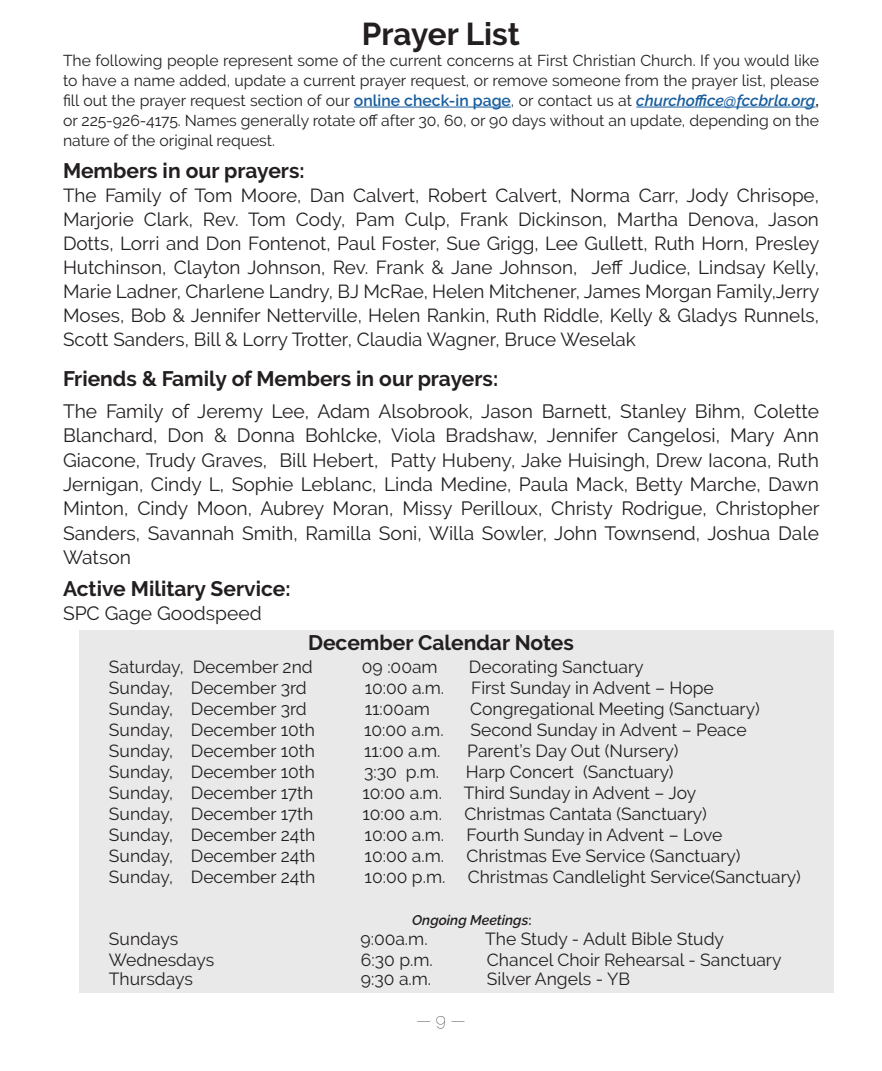
<style>
.page{position:relative;width:882px;height:1071px;background:#fff}
.page>*{position:absolute;margin:0;border:0;box-sizing:border-box;transform-origin:0 0}
.t1{font:700 31.5px "Raleway";color:#231f20}
.Subsection_Head{font:700 21px "Raleway";color:#231f20}
.Headline{font:700 21px "Raleway";color:#231f20}
.Subsection_Head-2{font:19.25px/24.3px "Raleway";color:#231f20;text-align:justify}
.Body_Text{font:18.9px/24px "Raleway";color:#231f20;text-align:justify}
.Body_Text-2{font:17.5px "Raleway";color:#231f20}
.t2{font:100 17.5px "Raleway";color:#231f20}
.t3{font:15.75px/20.1px "Raleway";color:#231f20;text-align:justify}
.Body_Text-3{font:italic 600 14px "Raleway";color:#231f20}
.s1{font-weight:600;color:#175d9e}
.s2{font-weight:600;font-style:italic;color:#175d9e}
.s3{font-weight:600}
.s4{font-style:normal}
</style>
<div class="page">
<hr style="left:354px;top:107px;width:157px;height:1px;background:#175d9e">
<hr style="left:636px;top:107px;width:180px;height:1px;background:#175d9e">
<div style="left:79px;top:630px;width:754px;height:362px;background:#e9e9e9"></div>
<p class="t1" style="left:362px;top:16px;width:160px">Prayer List</p>
<p class="t3" style="left:63px;top:50px;width:758px">The following people represent some of the current concerns at First Christian Church. If you would like to have a name added, update a current prayer request, or remove someone from the prayer list, please fill out the prayer request section of our <span class="s1">online check-in page</span>, or contact us at <span class="s2">churchoffice@fccbrla.org</span><span class="s3">, </span>or 225-926-4175. Names generally rotate off after 30, 60, or 90 days without an update, depending on the nature of the original request.</p>
<p class="Subsection_Head" style="left:63px;top:159px;width:243px">Members in our prayers:</p>
<p class="Body_Text" style="left:63px;top:183px;width:758px">The Family of Tom Moore, Dan Calvert, Robert Calvert, Norma Carr, Jody Chrisope, Marjorie Clark, Rev. Tom Cody, Pam Culp, Frank Dickinson, Martha Denova, Jason Dotts, Lorri and Don Fontenot, Paul Foster, Sue Grigg, Lee Gullett, Ruth Horn, Presley Hutchinson, Clayton Johnson, Rev. Frank &amp; Jane Johnson, Jeff Judice, Lindsay Kelly, Marie Ladner, Charlene Landry, BJ McRae, Helen Mitchener, James Morgan Family,Jerry Moses, Bob &amp; Jennifer Netterville, Helen Rankin, Ruth Riddle, Kelly &amp; Gladys Runnels, Scott Sanders, Bill &amp; Lorry Trotter, Claudia Wagner, Bruce Weselak</p>
<p class="Subsection_Head" style="left:63px;top:366px;width:437px">Friends &amp; Family of Members in our prayers:</p>
<p class="Subsection_Head-2" style="left:63px;top:399px;width:758px">The Family of Jeremy Lee, Adam Alsobrook, Jason Barnett, Stanley Bihm, Colette Blanchard, Don &amp; Donna Bohlcke, Viola Bradshaw, Jennifer Cangelosi, Mary Ann Giacone, Trudy Graves, Bill Hebert, Patty Hubeny, Jake Huisingh, Drew Iacona, Ruth Jernigan, Cindy L, Sophie Leblanc, Linda Medine, Paula Mack, Betty Marche, Dawn Minton, Cindy Moon, Aubrey Moran, Missy Perilloux, Christy Rodrigue, Christopher Sanders, Savannah Smith, Ramilla Soni, Willa Sowler, John Townsend, Joshua Dale Watson</p>
<p class="Subsection_Head" style="left:63px;top:577px;width:229px">Active Military Service:</p>
<p class="Subsection_Head-2" style="left:63px;top:601px;width:200px">SPC Gage Goodspeed</p>
<p class="Headline" style="left:308px;top:630px;width:267px">December Calendar Notes</p>
<p class="Body_Text-2" style="left:109px;top:657px;width:205px">Saturday, December 2nd</p>
<p class="Body_Text-2" style="left:362px;top:657px;width:77px">09 :00am</p>
<p class="Body_Text-2" style="left:469px;top:657px;width:176px">Decorating Sanctuary</p>
<p class="Body_Text-2" style="left:109px;top:678px;width:199px">Sunday, December 3rd</p>
<p class="Body_Text-2" style="left:365px;top:678px;width:81px">10:00 a.m.</p>
<p class="Body_Text-2" style="left:471px;top:678px;width:244px">First Sunday in Advent – Hope</p>
<p class="Body_Text-2" style="left:109px;top:699px;width:199px">Sunday, December 3rd</p>
<p class="Body_Text-2" style="left:365px;top:699px;width:67px">11:00am</p>
<p class="Body_Text-2" style="left:470px;top:699px;width:291px">Congregational Meeting (Sanctuary)</p>
<p class="Body_Text-2" style="left:109px;top:720px;width:208px">Sunday, December 10th</p>
<p class="Body_Text-2" style="left:364px;top:720px;width:81px">10:00 a.m.</p>
<p class="Body_Text-2" style="left:470px;top:720px;width:278px">Second Sunday in Advent – Peace</p>
<p class="Body_Text-2" style="left:109px;top:741px;width:208px">Sunday, December 10th</p>
<p class="Body_Text-2" style="left:364px;top:741px;width:78px">11:00 a.m.</p>
<p class="Body_Text-2" style="left:467px;top:741px;width:213px">Parent’s Day Out (Nursery)</p>
<p class="Body_Text-2" style="left:109px;top:762px;width:208px">Sunday, December 10th</p>
<p class="Body_Text-2" style="left:364px;top:762px;width:77px">3:30 p.m.</p>
<p class="Body_Text-2" style="left:466px;top:762px;width:209px">Harp Concert (Sanctuary)</p>
<p class="Body_Text-2" style="left:109px;top:783px;width:206px">Sunday, December 17th</p>
<p class="Body_Text-2" style="left:362px;top:783px;width:335px">10:00 a.m. Third Sunday in Advent – Joy</p>
<p class="Body_Text-2" style="left:109px;top:804px;width:206px">Sunday, December 17th</p>
<p class="Body_Text-2" style="left:362px;top:804px;width:81px">10:00 a.m.</p>
<p class="Body_Text-2" style="left:464px;top:804px;width:244px">Christmas Cantata (Sanctuary)</p>
<p class="Body_Text-2" style="left:109px;top:825px;width:208px">Sunday, December 24th</p>
<p class="Body_Text-2" style="left:365px;top:825px;width:81px">10:00 a.m.</p>
<p class="Body_Text-2" style="left:466px;top:825px;width:257px">Fourth Sunday in Advent – Love</p>
<p class="Body_Text-2" style="left:109px;top:846px;width:208px">Sunday, December 24th</p>
<p class="Body_Text-2" style="left:365px;top:846px;width:81px">10:00 a.m.</p>
<p class="Body_Text-2" style="left:466px;top:846px;width:275px">Christmas Eve Service (Sanctuary)</p>
<p class="Body_Text-2" style="left:109px;top:867px;width:208px">Sunday, December 24th</p>
<p class="Body_Text-2" style="left:365px;top:867px;width:82px">10:00 p.m.</p>
<p class="Body_Text-2" style="left:468px;top:867px;width:335px">Christmas Candlelight Service(Sanctuary)</p>
<p class="Body_Text-3" style="left:412px;top:912px;width:121px">Ongoing Meetings<span class="s4">:</span></p>
<p class="Body_Text-2" style="left:109px;top:928px;width:71px">Sundays</p>
<p class="Body_Text-2" style="left:360px;top:928px;width:69px">9:00a.m.</p>
<p class="Body_Text-2" style="left:485px;top:928px;width:240px">The Study - Adult Bible Study</p>
<p class="Body_Text-2" style="left:109px;top:949px;width:107px">Wednesdays</p>
<p class="Body_Text-2" style="left:361px;top:949px;width:73px">6:30 p.m.</p>
<p class="Body_Text-2" style="left:487px;top:949px;width:296px">Chancel Choir Rehearsal - Sanctuary</p>
<p class="Body_Text-2" style="left:109px;top:968px;width:85px">Thursdays</p>
<p class="Body_Text-2" style="left:361px;top:968px;width:72px">9:30 a.m.</p>
<p class="Body_Text-2" style="left:487px;top:968px;width:145px">Silver Angels - YB</p>
<p class="t2" style="left:416px;top:1010px;width:51px">— 9 —</p>
</div>
